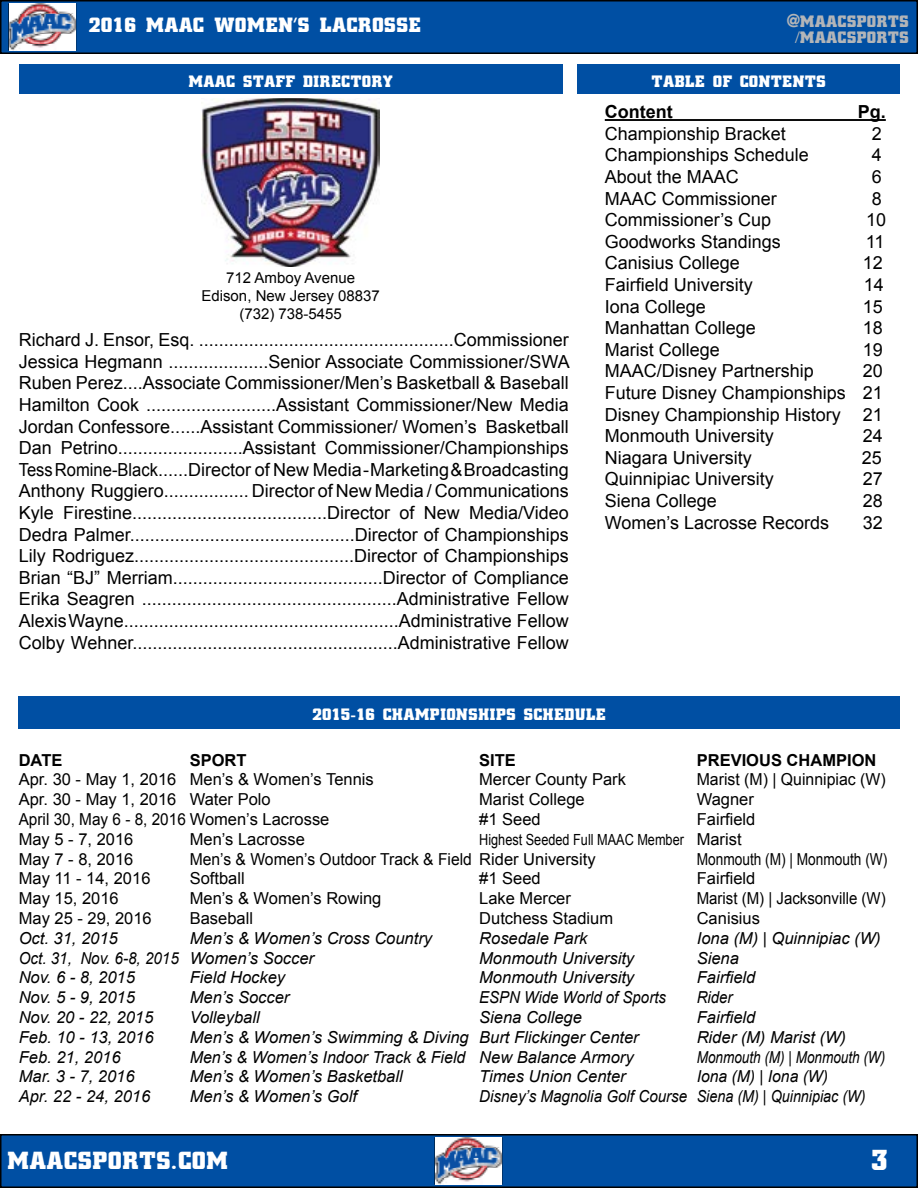
<style>
.page{position:relative;width:918px;height:1188px;background:#fff}
.page>*{position:absolute;margin:0;border:0;box-sizing:border-box;transform-origin:0 0}
.t1{font:900 31.5px "Civic";color:#fff}
.t2{font:900 27px "Civic";color:#fff}
.t3{font:900 22.5px "Civic";color:#fff}
.t4{font:18px/21.6px "Arial";color:#000;text-align:justify}
.t5{font:900 18px "Civic";color:#fff}
.t6{font:900 18px/16.5px "Civic";color:#b3b5b8;text-align:center}
.t7{font:700 18px "Arial";color:#000}
.t8{font:italic 16.5px "Arial";color:#000}
.t9{font:16.5px "Arial";color:#000}
.t10{font:italic 16.5px "Arial";color:#000;scale:.92 1}
.t11{font:16.5px "Arial";color:#000;scale:.95 1}
.t12{font:16.5px "Arial";color:#000;scale:.93 1}
.t13{font:700 16.5px "Arial";color:#000}
.t14{font:italic 16.5px "Arial";color:#000;scale:.91 1}
.t15{font:16.5px "Arial";color:#000;scale:.91 1}
.t16{font:16.5px "Arial";color:#000;scale:.96 1}
.t17{font:16.5px "Arial";color:#000;scale:.83 1}
.t18{font:italic 16.5px "Arial";color:#000;scale:.82 1}
.t19{font:italic 16.5px "Arial";color:#000;scale:.95 1}
.t20{font:15.3px "Arial";color:#000;scale:.83 1}
.t21{font:15px/18px "Arial";color:#000;text-align:center}
.s1{font-size:16.5px}
</style>
<div class="page">
<div style="left:1px;top:1px;width:916px;height:52px;background:#004fa3"></div>
<div style="left:0;top:0;width:918px;height:54px;border:2px solid #000"></div>
<div style="left:1px;top:1135px;width:916px;height:52px;background:#004fa3"></div>
<div style="left:0;top:1134px;width:918px;height:54px;border:2px solid #000"></div>
<svg style="left:8px;top:3px;width:68px;height:48px"></svg>
<svg style="left:434px;top:1137px;width:69px;height:48px"></svg>
<img style="left:9px;top:4px;width:67px;height:46px">
<img style="left:435px;top:1138px;width:67px;height:46px">
<div style="left:19px;top:64px;width:544px;height:30px;background:#004fa3"></div>
<div style="left:578px;top:64px;width:322px;height:30px;background:#004fa3"></div>
<div style="left:19px;top:696px;width:881px;height:33px;background:#004fa3"></div>
<hr style="left:605px;top:119px;width:281px;height:2px;background:#000">
<img style="left:201px;top:98px;width:179px;height:168px">
<p class="t3" style="left:89px;top:12px;width:334px">2016 MAAC WOMEN’S LACROSSE</p>
<p class="t5" style="left:189px;top:72px;width:206px">MAAC STAFF DIRECTORY</p>
<p class="t21" style="left:201px;top:269px;width:180px">712 Amboy Avenue<br>Edison, New Jersey 08837 (732) 738-5455</p>
<p class="t4" style="left:19px;top:329px;width:553px">Richard J. Ensor, Esq. ...................................................Commissioner Jessica Hegmann ....................Senior Associate Commissioner/SWA Ruben Perez....Associate Commissioner/Men’s Basketball &amp; Baseball Hamilton Cook ..........................Assistant Commissioner/New Media Jordan Confessore......Assistant Commissioner/ Women’s Basketball Dan Petrino.........................Assistant Commissioner/Championships Tess Romine-Black......Director of New Media - Marketing &amp; Broadcasting Anthony Ruggiero................. Director of New Media / Communications Kyle Firestine.......................................Director of New Media/Video Dedra Palmer.............................................Director of Championships Lily Rodriguez............................................Director of Championships Brian “BJ” Merriam..........................................Director of Compliance Erika Seagren ...................................................Administrative Fellow Alexis Wayne.......................................................Administrative Fellow Colby Wehner.....................................................Administrative Fellow</p>
<p class="t6" style="left:787px;top:13px;width:123px">@MAACSPORTS /MAACSPORTS</p>
<p class="t5" style="left:652px;top:72px;width:176px">TABLE OF CONTENTS</p>
<p class="t7" style="left:605px;top:100px;width:69px">Content</p>
<p class="t7" style="left:858px;top:100px;width:30px">Pg.</p>
<p class="t4" style="left:605px;top:123px;width:183px">Championship Bracket</p>
<p class="t4" style="left:872px;top:123px;width:12px">2</p>
<p class="t4" style="left:605px;top:144px;width:206px">Championships Schedule</p>
<p class="t4" style="left:872px;top:144px;width:12px">4</p>
<p class="t4" style="left:605px;top:166px;width:136px">About the MAAC</p>
<p class="t4" style="left:872px;top:166px;width:12px">6</p>
<p class="t4" style="left:605px;top:188px;width:174px">MAAC Commissioner</p>
<p class="t4" style="left:872px;top:188px;width:12px">8</p>
<p class="t4" style="left:605px;top:209px;width:168px">Commissioner’s Cup</p>
<p class="t4" style="left:866px;top:209px;width:22px">10</p>
<p class="t4" style="left:605px;top:231px;width:178px">Goodworks Standings</p>
<p class="t4" style="left:866px;top:231px;width:20px">11</p>
<p class="t4" style="left:605px;top:252px;width:137px">Canisius College</p>
<p class="t4" style="left:863px;top:252px;width:22px">12</p>
<p class="t4" style="left:605px;top:274px;width:150px">Fairfield University</p>
<p class="t4" style="left:864px;top:274px;width:22px">14</p>
<p class="t4" style="left:605px;top:296px;width:103px">Iona College</p>
<p class="t4" style="left:863px;top:296px;width:22px">15</p>
<p class="t4" style="left:605px;top:317px;width:153px">Manhattan College</p>
<p class="t4" style="left:863px;top:317px;width:22px">18</p>
<p class="t4" style="left:605px;top:339px;width:117px">Marist College</p>
<p class="t4" style="left:863px;top:339px;width:22px">19</p>
<p class="t4" style="left:605px;top:360px;width:211px">MAAC/Disney Partnership</p>
<p class="t4" style="left:605px;top:360px;width:280px;text-indent:258px">20<br>Future Disney Championships 21<br>Disney Championship History 21<br>Monmouth University</p>
<p class="t4" style="left:863px;top:425px;width:22px">24</p>
<p class="t4" style="left:605px;top:447px;width:149px">Niagara University</p>
<p class="t4" style="left:862px;top:447px;width:22px">25</p>
<p class="t4" style="left:605px;top:468px;width:171px">Quinnipiac University</p>
<p class="t4" style="left:863px;top:468px;width:22px">27</p>
<p class="t4" style="left:605px;top:490px;width:114px">Siena College</p>
<p class="t4" style="left:863px;top:490px;width:22px">28</p>
<p class="t4" style="left:605px;top:512px;width:226px">Women’s Lacrosse Records</p>
<p class="t4" style="left:863px;top:512px;width:22px">32</p>
<p class="t5" style="left:313px;top:705px;width:295px">2015-16 CHAMPIONSHIPS SCHEDULE</p>
<p class="t13" style="left:19px;top:749px;width:45px">DATE</p>
<p class="t13" style="left:190px;top:749px;width:58px">SPORT</p>
<p class="t13" style="left:479px;top:749px;width:38px">SITE</p>
<p class="t13" style="left:697px;top:749px;width:181px">PREVIOUS CHAMPION</p>
<p class="t9" style="left:19px;top:769px;width:357px">Apr. 30 - May 1, 2016 Men’s &amp; Women’s Tennis</p>
<p class="t9" style="left:479px;top:769px;width:148px">Mercer County Park</p>
<p class="t16" style="left:697px;top:769px;width:198px">Marist (M) | Quinnipiac (W)</p>
<p class="t9" style="left:19px;top:789px;width:253px">Apr. 30 - May 1, 2016 Water Polo</p>
<p class="t9" style="left:479px;top:789px;width:107px">Marist College</p>
<p class="t9" style="left:697px;top:789px;width:59px">Wagner</p>
<p class="t12" style="left:19px;top:808px;width:336px">April 30, May 6 - 8, 2016 Women’s Lacrosse</p>
<p class="t9" style="left:479px;top:808px;width:63px">#1 Seed</p>
<p class="t9" style="left:697px;top:808px;width:60px">Fairfield</p>
<p class="t9" style="left:19px;top:828px;width:116px">May 5 - 7, 2016</p>
<p class="t9" style="left:190px;top:828px;width:117px">Men’s Lacrosse</p>
<p class="t20" style="left:479px;top:829px;width:318px">Highest Seeded Full MAAC Member <span class="s1">Marist</span></p>
<p class="t9" style="left:19px;top:848px;width:116px">May 7 - 8, 2016</p>
<p class="t11" style="left:190px;top:848px;width:429px">Men’s &amp; Women’s Outdoor Track &amp; Field Rider University</p>
<p class="t17" style="left:697px;top:848px;width:231px">Monmouth (M) | Monmouth (W)</p>
<p class="t9" style="left:19px;top:868px;width:133px">May 11 - 14, 2016</p>
<p class="t9" style="left:190px;top:868px;width:57px">Softball</p>
<p class="t9" style="left:479px;top:868px;width:63px">#1 Seed</p>
<p class="t9" style="left:697px;top:868px;width:60px">Fairfield</p>
<p class="t9" style="left:19px;top:888px;width:101px">May 15, 2016</p>
<p class="t9" style="left:190px;top:888px;width:193px">Men’s &amp; Women’s Rowing</p>
<p class="t9" style="left:479px;top:888px;width:93px">Lake Mercer</p>
<p class="t15" style="left:697px;top:888px;width:209px">Marist (M) | Jacksonville (W)</p>
<p class="t9" style="left:19px;top:907px;width:134px">May 25 - 29, 2016</p>
<p class="t9" style="left:190px;top:907px;width:65px">Baseball</p>
<p class="t9" style="left:479px;top:907px;width:135px">Dutchess Stadium</p>
<p class="t9" style="left:697px;top:907px;width:65px">Canisius</p>
<p class="t8" style="left:19px;top:927px;width:101px">Oct. 31, 2015</p>
<p class="t8" style="left:190px;top:927px;width:244px">Men’s &amp; Women’s Cross Country</p>
<p class="t8" style="left:479px;top:927px;width:110px">Rosedale Park</p>
<p class="t8" style="left:697px;top:927px;width:185px">Iona (M) | Quinnipiac (W)</p>
<p class="t10" style="left:19px;top:947px;width:323px">Oct. 31, Nov. 6-8, 2015 Women’s Soccer</p>
<p class="t8" style="left:479px;top:947px;width:156px">Monmouth University</p>
<p class="t8" style="left:697px;top:947px;width:44px">Siena</p>
<p class="t8" style="left:19px;top:967px;width:118px">Nov. 6 - 8, 2015</p>
<p class="t8" style="left:190px;top:967px;width:97px">Field Hockey</p>
<p class="t8" style="left:479px;top:967px;width:156px">Monmouth University</p>
<p class="t8" style="left:697px;top:967px;width:60px">Fairfield</p>
<p class="t8" style="left:19px;top:987px;width:118px">Nov. 5 - 9, 2015</p>
<p class="t8" style="left:190px;top:987px;width:101px">Men’s Soccer</p>
<p class="t14" style="left:479px;top:987px;width:207px">ESPN Wide World of Sports</p>
<p class="t14" style="left:697px;top:987px;width:41px">Rider</p>
<p class="t8" style="left:19px;top:1007px;width:136px">Nov. 20 - 22, 2015</p>
<p class="t8" style="left:190px;top:1007px;width:71px">Volleyball</p>
<p class="t8" style="left:479px;top:1007px;width:104px">Siena College</p>
<p class="t8" style="left:697px;top:1007px;width:60px">Fairfield</p>
<p class="t8" style="left:19px;top:1026px;width:136px">Feb. 10 - 13, 2016</p>
<p class="t8" style="left:190px;top:1026px;width:451px">Men’s &amp; Women’s Swimming &amp; Diving Burt Flickinger Center</p>
<p class="t8" style="left:697px;top:1026px;width:151px">Rider (M) Marist (W)</p>
<p class="t8" style="left:19px;top:1046px;width:103px">Feb. 21, 2016</p>
<p class="t8" style="left:190px;top:1046px;width:445px">Men’s &amp; Women’s Indoor Track &amp; Field New Balance Armory</p>
<p class="t18" style="left:697px;top:1046px;width:231px">Monmouth (M) | Monmouth (W)</p>
<p class="t8" style="left:19px;top:1066px;width:117px">Mar. 3 - 7, 2016</p>
<p class="t8" style="left:190px;top:1066px;width:215px">Men’s &amp; Women’s Basketball</p>
<p class="t8" style="left:479px;top:1066px;width:148px">Times Union Center</p>
<p class="t19" style="left:697px;top:1066px;width:140px">Iona (M) | Iona (W)</p>
<p class="t8" style="left:19px;top:1086px;width:133px">Apr. 22 - 24, 2016</p>
<p class="t8" style="left:190px;top:1086px;width:169px">Men’s &amp; Women’s Golf</p>
<p class="t10" style="left:479px;top:1086px;width:421px">Disney’s Magnolia Golf Course Siena (M) | Quinnipiac (W)</p>
<h2 class="t2" style="left:7px;top:1145px;width:223px">MAACSPORTS.COM</h2>
<h1 class="t1" style="left:871px;top:1142px;width:18px">3</h1>
</div>
